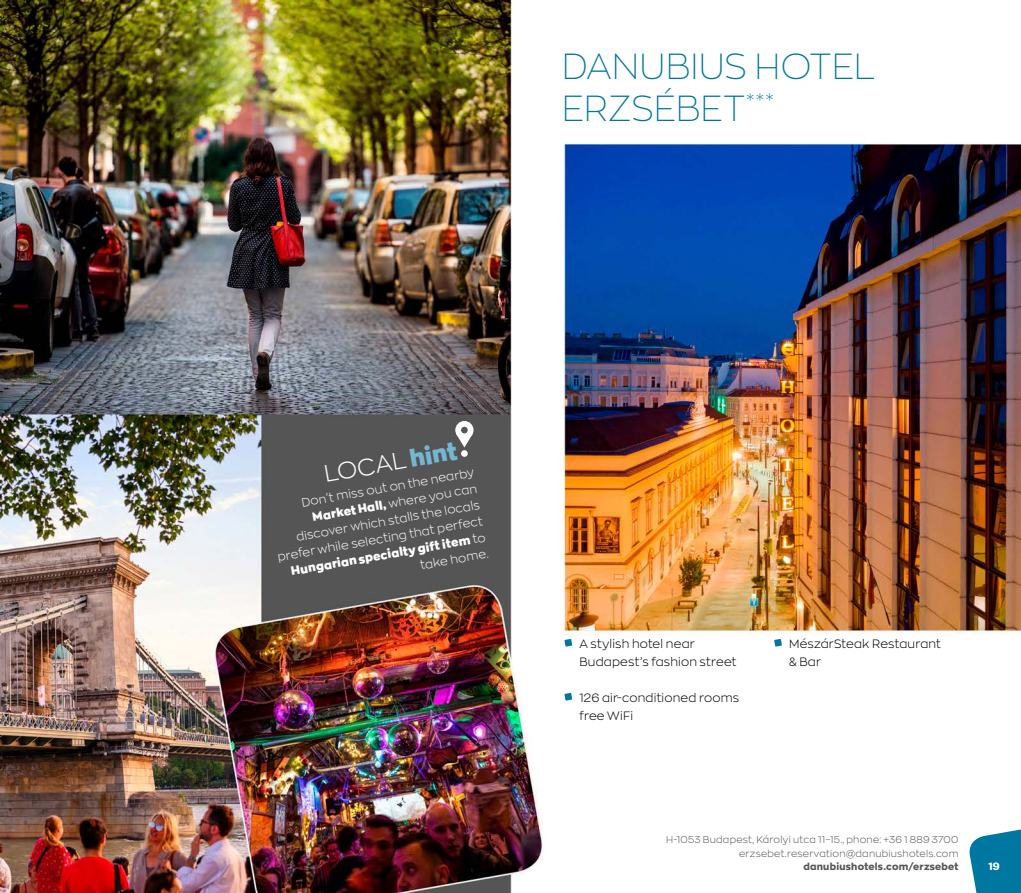
<style>
.page{position:relative;width:1021px;height:893px;background:#fff}
.page>*{position:absolute;margin:0;border:0;box-sizing:border-box;transform-origin:0 0}
.t1{font:100 36px "Zona Pro";color:#0077a0}
.t2{font:300 23.7px "Zona Pro";color:#fff}
.t3{font:100 21px "Zona Pro";color:#0077a0}
.t4{font:300 12px/16.5px "Zona Pro";color:#fff;text-align:right}
.t5{font:300 12px/18px "Zona Pro";letter-spacing:.015em;color:#000}
.t6{font:800 10.5px "Zona Pro";color:#fff}
.t7{font:300 9.75px/13.5px "Zona Pro";letter-spacing:.025em;color:#575756;text-align:right}
.t8{font:800 9.75px "Zona Pro";letter-spacing:.025em;color:#575756}
.s1{font-weight:900;color:#75b6d1}
.s2{font-weight:900}
</style>
<div class="page">
<img style="left:0;top:0;width:1020px;height:893px">
<svg style="left:564px;top:639px;width:8px;height:8px"></svg>
<svg style="left:564px;top:693px;width:8px;height:8px"></svg>
<svg style="left:774px;top:639px;width:8px;height:8px"></svg>
<div style="left:455px;top:421px;width:18px;height:18px;background:#fff;border-radius:50%"></div>
<svg style="left:456px;top:433px;width:17px;height:14px"></svg>
<div style="left:461px;top:427px;width:7px;height:6px;background:#575756;border-radius:50%"></div>
<div style="left:461px;top:450px;width:7px;height:7px;background:#fff;border-radius:50%"></div>
<svg style="left:966px;top:809px;width:54px;height:84px"></svg>
<h1 class="t1" style="left:561px;top:44px;width:24px">DANUBIUS</h1>
<h1 class="t1" style="left:754px;top:44px;width:25px">HOTEL</h1>
<h1 class="t1" style="left:561px;top:86px;width:94px">ERZSÉBET</h1>
<h3 class="t3" style="left:746px;top:89px;width:29px">***</h3>
<h2 class="t2" style="left:321px;top:459px;width:142px;rotate:-10deg">Loc al <span class="s1">hint</span></h2>
<p class="t4" style="left:267px;top:500px;width:212px;rotate:-10deg">Don’tmiss outon the nearby<br><span class="s2">MarketHall,</span> where you can discoverwhich stalls the locals preferwhile selecting thatperfect<br><span class="s2">Hungarian specialty giftitem</span> to take home.</p>
<p class="t5" style="left:579px;top:634px;width:158px">A stylish hotel near<br>Budapest’s fashion street</p>
<p class="t5" style="left:579px;top:688px;width:161px">126 air-conditioned rooms free WiFi</p>
<p class="t5" style="left:789px;top:634px;width:153px">MészárSteak Restaurant &amp; Bar</p>
<p class="t7" style="left:666px;top:833px;width:294px">H-1053 Budapest, Károlyi utca 11–15., phone: +36 1 889 3700 erzsebet.reservation@danubiushotels.com</p>
<p class="t8" style="left:803px;top:860px;width:156px">danubiushotels.com/erzsebet</p>
<p class="t6" style="left:988px;top:860px;width:13px">19</p>
</div>
